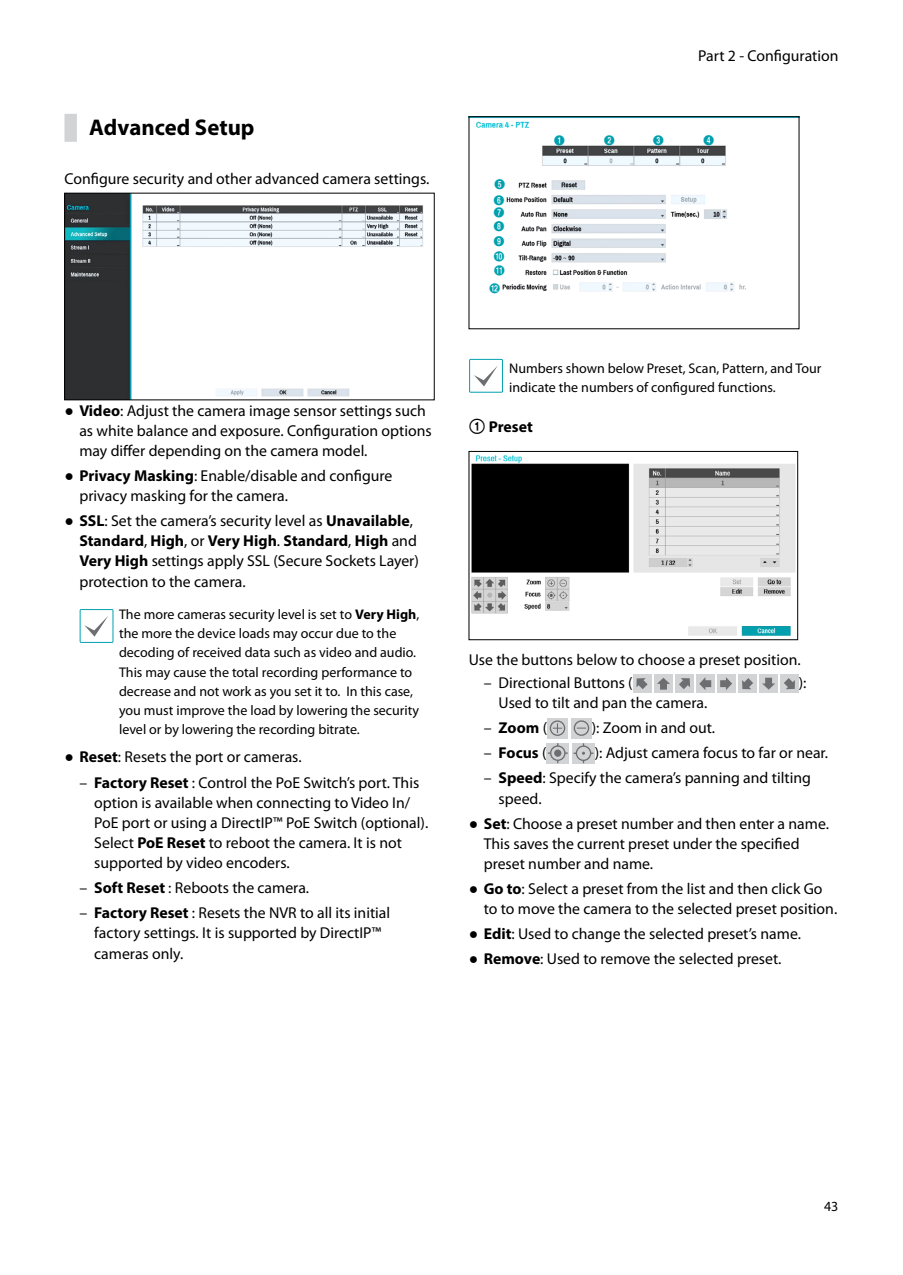
<style>
.page{position:relative;width:903px;height:1275px;background:#fff}
.page>*{position:absolute;margin:0;border:0;box-sizing:border-box;transform-origin:0 0}
.t1{font:700 22.75px "Myriad Pro";color:#000}
.t2{font:15.75px/20.1px "Myriad Pro";color:#000}
.t3{font:700 15.75px "Myriad Pro";color:#000}
.t4{font:14px/19.2px "Myriad Pro";color:#000}
.t5{font:10.5px/14.5px "Numberblackfilled";color:#00a0af}
.s1{font-family:"Arial"}
.s2{font-weight:700}
.s3{font-family:"Numbernonfilled";font-weight:400}
.s4{font-weight:400}
</style>
<div class="page">
<div style="left:64px;top:114px;width:13px;height:28px;background:#d1d3d4"></div>
<img style="left:66px;top:195px;width:357px;height:203px">
<div style="left:64px;top:193px;width:370px;height:207px;border:1px solid #000"></div>
<div style="left:80px;top:609px;width:33px;height:34px;border:1px solid #00a0af"></div>
<svg style="left:84px;top:616px;width:24px;height:21px"></svg>
<img style="left:476px;top:121px;width:270px;height:171px">
<div style="left:469px;top:359px;width:34px;height:34px;border:1px solid #00a0af"></div>
<svg style="left:474px;top:366px;width:24px;height:20px"></svg>
<img style="left:471px;top:455px;width:325px;height:181px">
<div style="left:469px;top:451px;width:329px;height:189px;border:1px solid #000"></div>
<div style="left:633px;top:674px;width:18px;height:19px;background:#d1d3d4"></div>
<div style="left:717px;top:674px;width:18px;height:19px;background:#d1d3d4"></div>
<div style="left:654px;top:674px;width:19px;height:19px;background:#d1d3d4"></div>
<div style="left:738px;top:674px;width:19px;height:19px;background:#d1d3d4"></div>
<div style="left:675px;top:674px;width:19px;height:19px;background:#d1d3d4"></div>
<div style="left:759px;top:674px;width:19px;height:19px;background:#d1d3d4"></div>
<div style="left:696px;top:674px;width:18px;height:19px;background:#d1d3d4"></div>
<div style="left:780px;top:674px;width:19px;height:19px;background:#d1d3d4"></div>
<svg style="left:636px;top:678px;width:11px;height:11px"></svg>
<svg style="left:720px;top:677px;width:12px;height:13px"></svg>
<svg style="left:657px;top:678px;width:13px;height:12px"></svg>
<svg style="left:742px;top:678px;width:11px;height:11px"></svg>
<svg style="left:679px;top:678px;width:11px;height:11px"></svg>
<svg style="left:762px;top:678px;width:13px;height:12px"></svg>
<svg style="left:699px;top:677px;width:12px;height:13px"></svg>
<svg style="left:784px;top:678px;width:11px;height:11px"></svg>
<svg style="left:547px;top:718px;width:21px;height:20px"></svg>
<div style="left:550px;top:720px;width:15px;height:16px;border:1px solid #6d6e71;border-radius:50%"></div>
<svg style="left:553px;top:723px;width:9px;height:10px"></svg>
<svg style="left:571px;top:718px;width:21px;height:20px"></svg>
<div style="left:574px;top:720px;width:15px;height:16px;border:1px solid #6d6e71;border-radius:50%"></div>
<div style="left:547px;top:743px;width:22px;height:20px;background:#d1d3d4"></div>
<hr style="left:548px;top:752px;width:20px;height:2px;background:#6d6e71">
<svg style="left:551px;top:746px;width:14px;height:14px"></svg>
<div style="left:550px;top:745px;width:15px;height:16px;border:1px solid #6d6e71;border-radius:50%"></div>
<div style="left:554px;top:749px;width:7px;height:8px;background:#6d6e71;border-radius:50%"></div>
<div style="left:572px;top:743px;width:23px;height:21px;background:#d1d3d4"></div>
<svg style="left:573px;top:743px;width:20px;height:20px"></svg>
<h1 class="t1" style="left:89px;top:113px;width:167px">Advanced Setup</h1>
<p class="t2" style="left:64px;top:168px;width:366px">Configure security and other advanced camera settings.</p>
<p class="t2" style="left:79px;top:400px;width:354px;text-indent:-15px"><span class="s1">●</span> <span class="s2">Video</span>: Adjust the camera image sensor settings such as white balance and exposure. Configuration options may differ depending on the camera model.</p>
<p class="t2" style="left:79px;top:465px;width:315px;text-indent:-15px"><span class="s1">●</span> <span class="s2">Privacy Masking</span>: Enable/disable and configure privacy masking for the camera.</p>
<p class="t2" style="left:79px;top:511px;width:341px;text-indent:-15px"><span class="s1">●</span> <span class="s2">SSL</span>: Set the camera’s security level as <span class="s2">Unavailable</span>, <span class="s2">Standard</span>, <span class="s2">High</span>, or <span class="s2">Very High</span>. <span class="s2">Standard</span>, <span class="s2">High</span> and <span class="s2">Very High</span> settings apply SSL (Secure Sockets Layer) protection to the camera.</p>
<p class="t4" style="left:119px;top:604px;width:302px">The more cameras security level is set to <span class="s2">Very High</span>, the more the device loads may occur due to the decoding of received data such as video and audio.<br>This may cause the total recording performance to decrease and not work as you set it to. In this case, you must improve the load by lowering the security level or by lowering the recording bitrate.</p>
<p class="t2" style="left:64px;top:747px;width:239px"><span class="s1">●</span> <span class="s2">Reset</span>: Resets the port or cameras.</p>
<p class="t2" style="left:94px;top:772px;width:336px;text-indent:-15px">– <span class="s2">Factory Reset</span> : Control the PoE Switch’s port. This option is available when connecting to Video In/ PoE port or using a DirectIP™ PoE Switch (optional).<br>Select <span class="s2">PoE Reset</span> to reboot the camera. It is not supported by video encoders.</p>
<p class="t2" style="left:79px;top:877px;width:231px">– <span class="s2">Soft Reset</span> : Reboots the camera.</p>
<p class="t2" style="left:94px;top:903px;width:297px;text-indent:-15px">– <span class="s2">Factory Reset</span> : Resets the NVR to all its initial factory settings. It is supported by DirectIP™ cameras only.</p>
<p class="t2" style="left:698px;top:46px;width:142px">Part 2 - Configuration</p>
<p class="t5" style="left:493px;top:177px;width:13px;line-height:15.8px">5<br>6</p>
<p class="t5" style="left:493px;top:205px;width:13px;text-align:justify">7<br>8<br>9<br>0 !</p>
<p class="t5" style="left:489px;top:281px;width:13px">@</p>
<p class="t5" style="left:554px;top:133px;width:13px">1</p>
<p class="t5" style="left:604px;top:133px;width:13px">2</p>
<p class="t5" style="left:653px;top:133px;width:13px">3</p>
<p class="t5" style="left:703px;top:133px;width:13px">4</p>
<p class="t4" style="left:509px;top:358px;width:314px">Numbers shown below Preset, Scan, Pattern, and Tour indicate the numbers of configured functions.</p>
<p class="t3" style="left:469px;top:416px;width:65px"><span class="s3">1</span> Preset</p>
<p class="t2" style="left:469px;top:650px;width:333px">Use the buttons below to choose a preset position.</p>
<p class="t2" style="left:484px;top:672px;width:150px">– Directional Buttons (</p>
<p class="t2" style="left:799px;top:672px;width:9px">):</p>
<p class="t2" style="left:499px;top:692px;width:210px">Used to tilt and pan the camera.</p>
<p class="t3" style="left:484px;top:718px;width:65px"><span class="s4">–</span> Zoom <span class="s4">(</span></p>
<p class="t2" style="left:592px;top:718px;width:125px">): Zoom in and out.</p>
<p class="t3" style="left:484px;top:743px;width:64px"><span class="s4">–</span> Focus <span class="s4">(</span></p>
<p class="t2" style="left:595px;top:743px;width:235px">): Adjust camera focus to far or near.</p>
<p class="t2" style="left:499px;top:768px;width:314px;text-indent:-15px">– <span class="s2">Speed</span>: Specify the camera’s panning and tilting speed.</p>
<p class="t2" style="left:484px;top:813px;width:347px;text-indent:-15px"><span class="s1">●</span> <span class="s2">Set</span>: Choose a preset number and then enter a name.<br>This saves the current preset under the specified preset number and name.</p>
<p class="t2" style="left:484px;top:878px;width:355px;text-indent:-15px"><span class="s1">●</span> <span class="s2">Go to</span>: Select a preset from the list and then click Go to to move the camera to the selected preset position.</p>
<p class="t2" style="left:469px;top:924px;width:334px"><span class="s1">●</span> <span class="s2">Edit</span>: Used to change the selected preset’s name.</p>
<p class="t2" style="left:469px;top:949px;width:314px"><span class="s1">●</span> <span class="s2">Remove</span>: Used to remove the selected preset.</p>
<p class="t4" style="left:824px;top:1196px;width:16px">43</p>
</div>
